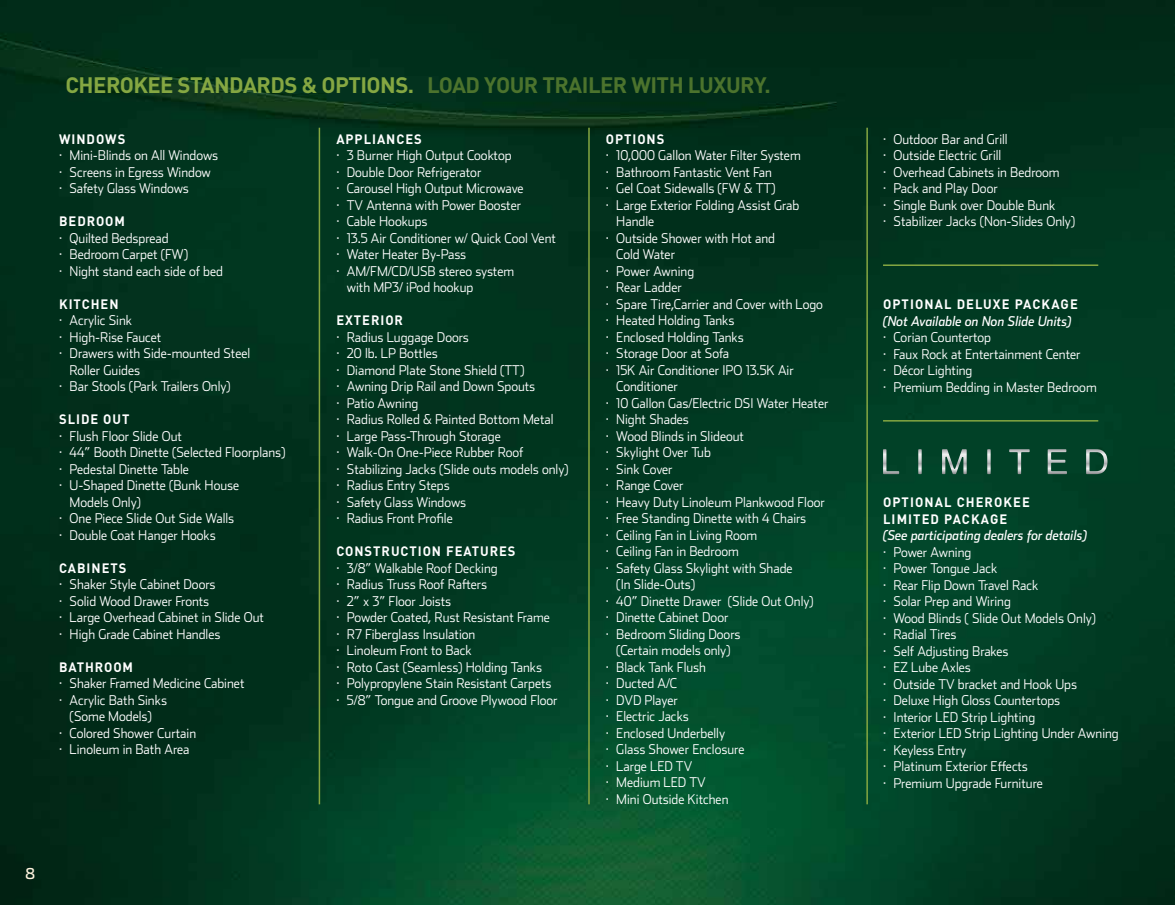
<style>
.page{position:relative;width:1175px;height:905px;background:#fff}
.page>*{position:absolute;margin:0;border:0;box-sizing:border-box;transform-origin:0 0}
.t1{font:700 22.05px "DINOT";letter-spacing:-.025em;color:#85a742}
.t2{font:15px "Stainless";color:#fff5e0}
.t3{font:300 13.5px/16.5px "Stainless";color:#fff;scale:.96 1}
.t4{font:700 13.5px "DINOT";letter-spacing:.075em;color:#fff;scale:.96 1}
.t5{font:italic 13.5px "Stainless";color:#fff;scale:.96 1}
.s1{color:#4c732d}
</style>
<div class="page">
<img style="left:0;top:0;width:1174px;height:904px">
<svg style="left:1086px;top:449px;width:21px;height:25px"></svg>
<svg style="left:918px;top:449px;width:3px;height:25px"></svg>
<svg style="left:1009px;top:449px;width:20px;height:25px"></svg>
<svg style="left:883px;top:449px;width:16px;height:25px"></svg>
<svg style="left:1047px;top:449px;width:20px;height:25px"></svg>
<svg style="left:942px;top:449px;width:24px;height:25px"></svg>
<svg style="left:987px;top:449px;width:3px;height:25px"></svg>
<hr style="left:319px;top:128px;width:1px;height:676px;background:#85a742">
<hr style="left:588px;top:128px;width:2px;height:676px;background:#85a742">
<hr style="left:866px;top:128px;width:2px;height:676px;background:#85a742">
<hr style="left:883px;top:264px;width:215px;height:2px;background:#85a742">
<hr style="left:883px;top:420px;width:215px;height:1px;background:#85a742">
<h1 class="t1" style="left:66px;top:70px;width:706px">CHEROKEE STANDARDS &amp; OPTIONS. <span class="s1">LOAD YOUR TRAILER WITH LUXURY.</span></h1>
<p class="t4" style="left:59px;top:130px;width:70px">WINDOWS</p>
<p class="t3" style="left:59px;top:147px;width:167px">· Mini-Blinds on All Windows · Screens in Egress Window<br>· Safety Glass Windows</p>
<p class="t4" style="left:59px;top:212px;width:70px">BEDROOM</p>
<p class="t3" style="left:59px;top:229px;width:172px">· Quilted Bedspread<br>· Bedroom Carpet (FW)<br>· Night stand each side of bed</p>
<p class="t4" style="left:59px;top:295px;width:63px">KITCHEN</p>
<p class="t3" style="left:59px;top:312px;width:77px">· Acrylic Sink</p>
<p class="t3" style="left:59px;top:328px;width:108px">· High-Rise Faucet</p>
<p class="t3" style="left:59px;top:345px;width:201px">· Drawers with Side-mounted Steel</p>
<p class="t3" style="left:70px;top:361px;width:75px">Roller Guides</p>
<p class="t3" style="left:59px;top:378px;width:180px">· Bar Stools (Park Trailers Only)</p>
<p class="t4" style="left:59px;top:410px;width:75px">SLIDE OUT</p>
<p class="t3" style="left:59px;top:427px;width:129px">· Flush Floor Slide Out</p>
<p class="t3" style="left:59px;top:444px;width:237px">· 44” Booth Dinette (Selected Floorplans)</p>
<p class="t3" style="left:59px;top:460px;width:137px">· Pedestal Dinette Table</p>
<p class="t3" style="left:59px;top:477px;width:189px">· U-Shaped Dinette (Bunk House</p>
<p class="t3" style="left:70px;top:493px;width:76px">Models Only)</p>
<p class="t3" style="left:59px;top:510px;width:184px">· One Piece Slide Out Side Walls</p>
<p class="t3" style="left:59px;top:526px;width:165px">· Double Coat Hanger Hooks</p>
<p class="t4" style="left:59px;top:559px;width:72px">CABINETS</p>
<p class="t3" style="left:59px;top:576px;width:215px">· Shaker Style Cabinet Doors<br>· Solid Wood Drawer Fronts<br>· Large Overhead Cabinet in Slide Out · High Grade Cabinet Handles</p>
<p class="t4" style="left:59px;top:658px;width:79px">BATHROOM</p>
<p class="t3" style="left:59px;top:675px;width:195px">· Shaker Framed Medicine Cabinet</p>
<p class="t3" style="left:59px;top:691px;width:114px">· Acrylic Bath Sinks</p>
<p class="t3" style="left:70px;top:708px;width:87px">(Some Models)</p>
<p class="t3" style="left:59px;top:724px;width:144px">· Colored Shower Curtain</p>
<p class="t3" style="left:59px;top:741px;width:137px">· Linoleum in Bath Area</p>
<p class="t4" style="left:336px;top:130px;width:90px">APPLIANCES</p>
<p class="t3" style="left:336px;top:147px;width:184px">· 3 Burner High Output Cooktop</p>
<p class="t3" style="left:336px;top:163px;width:153px">· Double Door Refrigerator</p>
<p class="t3" style="left:336px;top:180px;width:197px">· Carousel High Output Microwave</p>
<p class="t3" style="left:336px;top:196px;width:194px">· TV Antenna with Power Booster</p>
<p class="t3" style="left:336px;top:213px;width:96px">· Cable Hookups</p>
<p class="t3" style="left:336px;top:229px;width:230px">· 13.5 Air Conditioner w/ Quick Cool Vent</p>
<p class="t3" style="left:336px;top:246px;width:137px">· Water Heater By-Pass</p>
<p class="t3" style="left:336px;top:262px;width:187px">· AM/FM/CD/USB stereo system</p>
<p class="t3" style="left:347px;top:279px;width:133px">with MP3/ iPod hookup</p>
<p class="t4" style="left:336px;top:311px;width:71px">EXTERIOR</p>
<p class="t3" style="left:336px;top:328px;width:243px">· Radius Luggage Doors<br>· 20 lb. LP Bottles<br>· Diamond Plate Stone Shield (TT)<br>· Awning Drip Rail and Down Spouts<br>· Patio Awning<br>· Radius Rolled &amp; Painted Bottom Metal<br>· Large Pass-Through Storage<br>· Walk-On One-Piece Rubber Roof<br>· Stabilizing Jacks (Slide outs models only) · Radius Entry Steps<br>· Safety Glass Windows<br>· Radius Front Profile</p>
<p class="t4" style="left:336px;top:542px;width:188px">CONSTRUCTION FEATURES</p>
<p class="t3" style="left:336px;top:559px;width:232px">· 3/8” Walkable Roof Decking<br>· Radius Truss Roof Rafters<br>· 2” x 3” Floor Joists<br>· Powder Coated, Rust Resistant Frame<br>· R7 Fiberglass Insulation<br>· Linoleum Front to Back<br>· Roto Cast (Seamless) Holding Tanks<br>· Polypropylene Stain Resistant Carpets · 5/8” Tongue and Groove Plywood Floor</p>
<p class="t4" style="left:606px;top:130px;width:63px">OPTIONS</p>
<p class="t3" style="left:606px;top:147px;width:205px">· 10,000 Gallon Water Filter System</p>
<p class="t3" style="left:606px;top:163px;width:175px">· Bathroom Fantastic Vent Fan</p>
<p class="t3" style="left:606px;top:180px;width:178px">· Gel Coat Sidewalls (FW &amp; TT)</p>
<p class="t3" style="left:606px;top:196px;width:203px">· Large Exterior Folding Assist Grab</p>
<p class="t3" style="left:616px;top:213px;width:41px">Handle</p>
<p class="t3" style="left:606px;top:229px;width:178px">· Outside Shower with Hot and</p>
<p class="t3" style="left:616px;top:246px;width:63px">Cold Water</p>
<p class="t3" style="left:606px;top:262px;width:94px">· Power Awning</p>
<p class="t3" style="left:606px;top:279px;width:81px">· Rear Ladder</p>
<p class="t3" style="left:606px;top:295px;width:228px">· Spare Tire,Carrier and Cover with Logo</p>
<p class="t3" style="left:606px;top:312px;width:135px">· Heated Holding Tanks</p>
<p class="t3" style="left:606px;top:328px;width:145px">· Enclosed Holding Tanks</p>
<p class="t3" style="left:606px;top:345px;width:130px">· Storage Door at Sofa</p>
<p class="t3" style="left:606px;top:361px;width:197px">· 15K Air Conditioner IPO 13.5K Air</p>
<p class="t3" style="left:616px;top:378px;width:66px">Conditioner</p>
<p class="t3" style="left:606px;top:394px;width:233px">· 10 Gallon Gas/Electric DSI Water Heater</p>
<p class="t3" style="left:606px;top:411px;width:88px">· Night Shades</p>
<p class="t3" style="left:606px;top:427px;width:146px">· Wood Blinds in Slideout</p>
<p class="t3" style="left:606px;top:444px;width:111px">· Skylight Over Tub</p>
<p class="t3" style="left:606px;top:460px;width:71px">· Sink Cover</p>
<p class="t3" style="left:606px;top:477px;width:82px">· Range Cover</p>
<p class="t3" style="left:606px;top:493px;width:230px">· Heavy Duty Linoleum Plankwood Floor</p>
<p class="t3" style="left:606px;top:510px;width:210px">· Free Standing Dinette with 4 Chairs</p>
<p class="t3" style="left:606px;top:526px;width:159px">· Ceiling Fan in Living Room</p>
<p class="t3" style="left:606px;top:543px;width:140px">· Ceiling Fan in Bedroom</p>
<p class="t3" style="left:606px;top:559px;width:196px">· Safety Glass Skylight with Shade</p>
<p class="t3" style="left:616px;top:576px;width:84px">(In Slide-Outs)</p>
<p class="t3" style="left:606px;top:592px;width:218px">· 40” Dinette Drawer (Slide Out Only)</p>
<p class="t3" style="left:606px;top:609px;width:129px">· Dinette Cabinet Door</p>
<p class="t3" style="left:606px;top:625px;width:142px">· Bedroom Sliding Doors</p>
<p class="t3" style="left:616px;top:642px;width:120px">(Certain models only)</p>
<p class="t3" style="left:606px;top:658px;width:106px">· Black Tank Flush</p>
<p class="t3" style="left:606px;top:675px;width:76px">· Ducted A/C</p>
<p class="t3" style="left:606px;top:691px;width:77px">· DVD Player</p>
<p class="t3" style="left:606px;top:708px;width:88px">· Electric Jacks</p>
<p class="t3" style="left:606px;top:724px;width:126px">· Enclosed Underbelly</p>
<p class="t3" style="left:606px;top:741px;width:146px">· Glass Shower Enclosure</p>
<p class="t3" style="left:606px;top:757px;width:92px">· Large LED TV</p>
<p class="t3" style="left:606px;top:774px;width:106px">· Medium LED TV</p>
<p class="t3" style="left:606px;top:790px;width:129px">· Mini Outside Kitchen</p>
<p class="t2" style="left:26px;top:865px;width:11px">8</p>
<p class="t3" style="left:883px;top:131px;width:201px">· Outdoor Bar and Grill<br>· Outside Electric Grill<br>· Overhead Cabinets in Bedroom<br>· Pack and Play Door<br>· Single Bunk over Double Bunk<br>· Stabilizer Jacks (Non-Slides Only)</p>
<p class="t4" style="left:883px;top:295px;width:20px">OPTIONAL</p>
<p class="t4" style="left:956px;top:295px;width:20px">DELUXE</p>
<p class="t4" style="left:1014px;top:295px;width:20px">PACKAGE</p>
<p class="t5" style="left:883px;top:312px;width:198px">(Not Available on Non Slide Units)</p>
<p class="t3" style="left:883px;top:329px;width:224px">· Corian Countertop<br>· Faux Rock at Entertainment Center<br>· Décor Lighting<br>· Premium Bedding in Master Bedroom</p>
<p class="t4" style="left:883px;top:493px;width:20px">OPTIONAL</p>
<p class="t4" style="left:956px;top:493px;width:20px">CHEROKEE</p>
<p class="t4" style="left:883px;top:510px;width:18px">LIMITED</p>
<p class="t4" style="left:944px;top:510px;width:20px">PACKAGE</p>
<p class="t5" style="left:883px;top:527px;width:214px">(See participating dealers for details)</p>
<p class="t3" style="left:883px;top:543px;width:247px">· Power Awning<br>· Power Tongue Jack<br>· Rear Flip Down Travel Rack<br>· Solar Prep and Wiring<br>· Wood Blinds ( Slide Out Models Only)<br>· Radial Tires<br>· Self Adjusting Brakes<br>· EZ Lube Axles<br>· Outside TV bracket and Hook Ups<br>· Deluxe High Gloss Countertops<br>· Interior LED Strip Lighting<br>· Exterior LED Strip Lighting Under Awning · Keyless Entry<br>· Platinum Exterior Effects<br>· Premium Upgrade Furniture</p>
</div>
